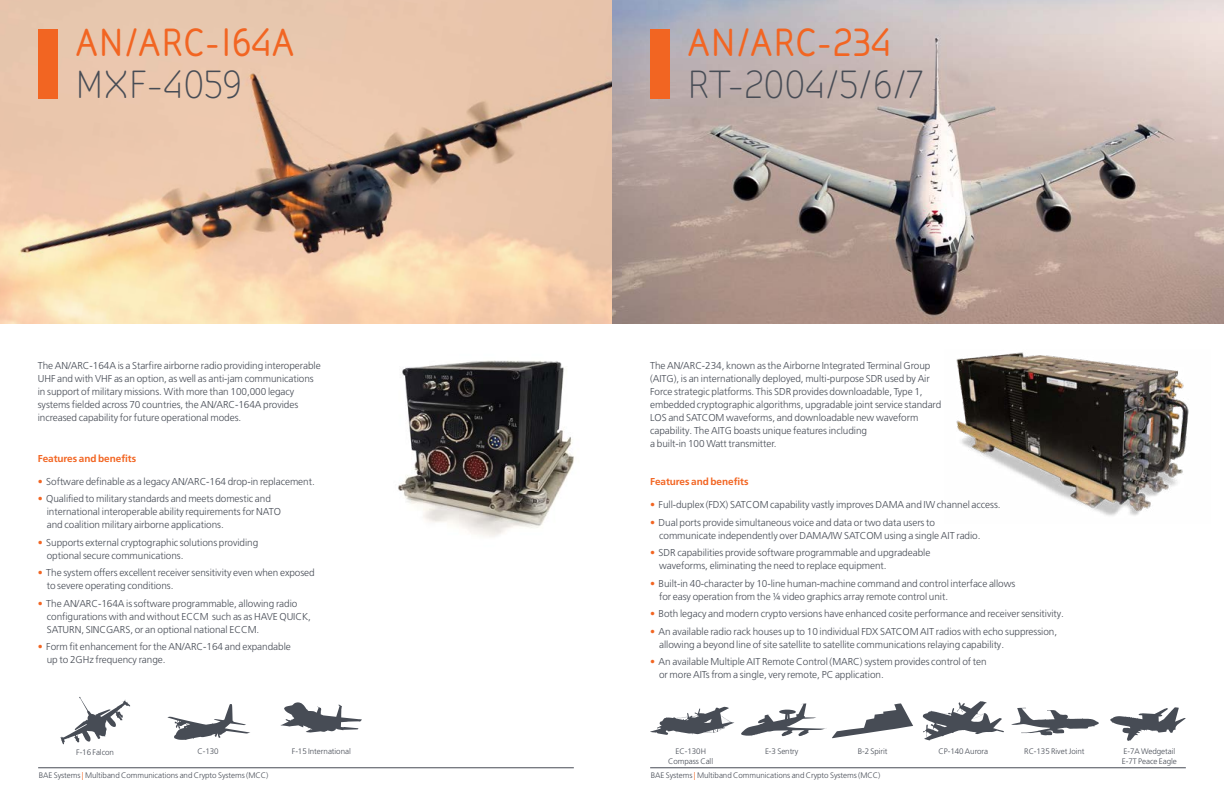
<style>
.page{position:relative;width:1224px;height:792px;background:#fff}
.page>*{position:absolute;margin:0;border:0;box-sizing:border-box;transform-origin:0 0}
.t1{font:700 40px "BAE Systems";letter-spacing:-.005em;color:#f26522}
.t2{font:40px "BAE Systems";letter-spacing:-.005em;color:#474c55}
.t3{font:300 10px/13px "Frutiger LT Pro";letter-spacing:-.005em;color:#474c55}
.t4{font:700 10px "Frutiger LT Pro";letter-spacing:-.005em;color:#f26522}
.t5{font:300 8px/10px "Frutiger LT Pro";letter-spacing:-.005em;color:#474c55}
.s1{color:#f26522}
</style>
<div class="page">
<hr style="left:650px;top:768px;width:536px;height:1px;background:#474c55">
<hr style="left:38px;top:768px;width:536px;height:1px;background:#474c55">
<svg style="left:1012px;top:708px;width:87px;height:27px"></svg>
<svg style="left:1110px;top:707px;width:76px;height:34px"></svg>
<img style="left:612px;top:0;width:612px;height:324px">
<div style="left:650px;top:29px;width:20px;height:69px;background:#f26522"></div>
<svg style="left:923px;top:701px;width:81px;height:39px"></svg>
<svg style="left:741px;top:703px;width:172px;height:35px"></svg>
<img style="left:956px;top:352px;width:233px;height:164px">
<svg style="left:167px;top:704px;width:83px;height:36px"></svg>
<svg style="left:0;top:0;width:612px;height:324px;fill:#ebc7ac"></svg>
<div style="left:38px;top:29px;width:20px;height:69px;background:#f26522"></div>
<svg style="left:60px;top:697px;width:70px;height:47px"></svg>
<svg style="left:281px;top:702px;width:81px;height:30px"></svg>
<svg style="left:650px;top:707px;width:84px;height:28px"></svg>
<img style="left:398px;top:360px;width:176px;height:177px">
<h1 class="t1" style="left:75px;top:16px;width:221px">AN/ARC-164A</h1>
<h1 class="t2" style="left:75px;top:59px;width:168px">MXF-4059</h1>
<h1 class="t1" style="left:687px;top:16px;width:205px">AN/ARC-234</h1>
<h1 class="t2" style="left:687px;top:59px;width:237px">RT-2004/5/6/7</h1>
<p class="t3" style="left:38px;top:359px;width:284px">The AN/ARC-164A is a Starfire airborne radio providing interoperable UHF and with VHF as an option, as well as anti-jam communications in support of military missions. With more than 100,000 legacy systems fielded across 70 countries, the AN/ARC-164A provides increased capability for future operational modes.</p>
<p class="t4" style="left:38px;top:452px;width:100px">Features and benefits</p>
<p class="t3" style="left:38px;top:475px;width:279px"><span class="s1">•</span> Software definable as a legacy AN/ARC-164 drop-in replacement.</p>
<p class="t3" style="left:47px;top:493px;width:236px;text-indent:-9px"><span class="s1">•</span> Qualified to military standards and meets domestic and international interoperable ability requirements for NATO and coalition military airborne applications.</p>
<p class="t3" style="left:47px;top:536px;width:213px;text-indent:-9px"><span class="s1">•</span> Supports external cryptographic solutions providing optional secure communications.</p>
<p class="t3" style="left:47px;top:567px;width:270px;text-indent:-9px"><span class="s1">•</span> The system offers excellent receiver sensitivity even when exposed to severe operating conditions.</p>
<p class="t3" style="left:47px;top:597px;width:266px;text-indent:-9px"><span class="s1">•</span> The AN/ARC-164A is software programmable, allowing radio configurations with and without ECCM such as as HAVE QUICK,<br>SATURN, SINCGARS, or an optional national ECCM.</p>
<p class="t3" style="left:47px;top:641px;width:246px;text-indent:-9px"><span class="s1">•</span> Form fit enhancement for the AN/ARC-164 and expandable up to 2GHz frequency range.</p>
<p class="t3" style="left:650px;top:359px;width:293px">The AN/ARC-234, known as the Airborne Integrated Terminal Group (AITG), is an internationally deployed, multi-purpose SDR used by Air Force strategic platforms. This SDR provides downloadable, Type 1, embedded cryptographic algorithms, upgradable joint service standard LOS and SATCOM waveforms, and downloadable new waveform capability. The AITG boasts unique features including<br>a built-in 100 Watt transmitter.</p>
<p class="t4" style="left:650px;top:476px;width:100px">Features and benefits</p>
<p class="t3" style="left:650px;top:498px;width:352px"><span class="s1">•</span> Full-duplex (FDX) SATCOM capability vastly improves DAMA and IW channel access.</p>
<p class="t3" style="left:659px;top:516px;width:323px;text-indent:-9px"><span class="s1">•</span> Dual ports provide simultaneous voice and data or two data users to communicate independently over DAMA/IW SATCOM using a single AIT radio.</p>
<p class="t3" style="left:659px;top:546px;width:273px;text-indent:-9px"><span class="s1">•</span> SDR capabilities provide software programmable and upgradeable waveforms, eliminating the need to replace equipment.</p>
<p class="t3" style="left:659px;top:577px;width:358px;text-indent:-9px"><span class="s1">•</span> Built-in 40-character by 10-line human-machine command and control interface allows for easy operation from the ¼ video graphics array remote control unit.</p>
<p class="t3" style="left:650px;top:607px;width:415px"><span class="s1">•</span> Both legacy and modern crypto versions have enhanced cosite performance and receiver sensitivity.</p>
<p class="t3" style="left:659px;top:625px;width:400px;text-indent:-9px"><span class="s1">•</span> An available radio rack houses up to 10 individual FDX SATCOM AIT radios with echo suppression, allowing a beyond line of site satellite to satellite communications relaying capability.</p>
<p class="t3" style="left:659px;top:655px;width:329px;text-indent:-9px"><span class="s1">•</span> An available Multiple AIT Remote Control (MARC) system provides control of ten or more AITs from a single, very remote, PC application.</p>
<p class="t5" style="left:76px;top:747px;width:39px">F-16 Falcon</p>
<p class="t5" style="left:292px;top:746px;width:61px">F-15 International</p>
<p class="t5" style="left:198px;top:746px;width:23px">C-130</p>
<p class="t5" style="left:676px;top:746px;width:32px">EC-130H</p>
<p class="t5" style="left:765px;top:746px;width:35px">E-3 Sentry</p>
<p class="t5" style="left:858px;top:746px;width:31px">B-2 Spirit</p>
<p class="t5" style="left:668px;top:756px;width:46px">Compass Call</p>
<p class="t5" style="left:939px;top:746px;width:51px">CP-140 Aurora</p>
<p class="t5" style="left:1024px;top:746px;width:62px">RC-135 Rivet Joint</p>
<p class="t5" style="left:1122px;top:746px;width:57px">E-7A Wedgetail<br>E-7T Peace Eagle</p>
<p class="t5" style="left:39px;top:770px;width:231px">BAE Systems <span class="s1">|</span> Multiband Communications and Crypto Systems (MCC)</p>
<p class="t5" style="left:651px;top:770px;width:231px">BAE Systems <span class="s1">|</span> Multiband Communications and Crypto Systems (MCC)</p>
</div>
